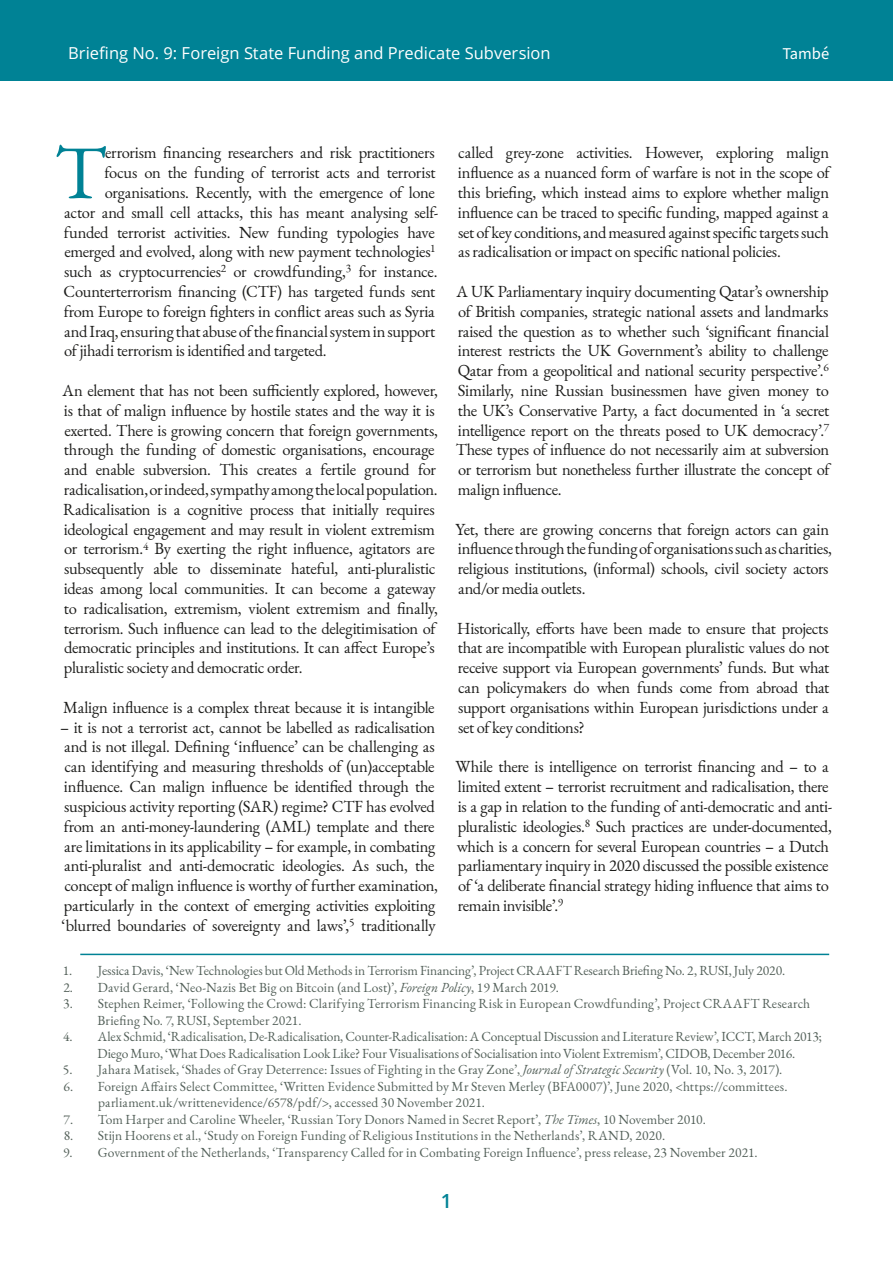
<style>
.page{position:relative;width:893px;height:1263px;background:#fff}
.page>*{position:absolute;margin:0;border:0;box-sizing:border-box;transform-origin:0 0}
.t1{font:76.8px "EB Garamond";color:#008295}
.t2{font:600 19.5px "Open Sans";color:#008295}
.t3{font:16.5px/19.8px "EB Garamond";letter-spacing:-.02em;color:#1d1d1b}
.t4{font:16.5px "Open Sans";color:#fff}
.t5{font:16.5px "Source Sans Pro";letter-spacing:-.005em;color:#fff}
.t6{font:13.5px/16.5px "EB Garamond";letter-spacing:.005em;color:#536059}
.s1{font-style:italic}
</style>
<div class="page">
<div style="left:0;top:0;width:893px;height:81px;background:#008295"></div>
<hr style="left:80px;top:954px;width:749px;height:1px;background:#008295">
<p class="t4" style="left:68px;top:42px;width:484px">Briefing No. 9: Foreign State Funding and Predicate Subversion</p>
<p class="t5" style="left:782px;top:43px;width:48px">També</p>
<h1 class="t1" style="left:55px;top:122px;width:53px">T</h1>
<p class="t3" style="left:105px;top:143px;width:331px">errorism financing researchers and risk practitioners</p>
<p class="t3" style="left:458px;top:143px;width:373px;text-align:justify">called grey-zone activities. However, exploring malign influence as a nuanced form of warfare is not in the scope of this briefing, which instead aims to explore whether malign influence can be traced to specific funding, mapped against a set of key conditions, and measured against specific targets such as radicalisation or impact on specific national policies.</p>
<p class="t3" style="left:456px;top:282px;width:376px;text-align:justify">A UK Parliamentary inquiry documenting Qatar’s ownership of British companies, strategic national assets and landmarks raised the question as to whether such ‘significant financial interest restricts the UK Government’s ability to challenge Qatar from a geopolitical and national security perspective’.<sup>6<br></sup>Similarly, nine Russian businessmen have given money to the UK’s Conservative Party, a fact documented in ‘a secret intelligence report on the threats posed to UK democracy’.<sup>7<br></sup>These types of influence do not necessarily aim at subversion or terrorism but nonetheless further illustrate the concept of malign influence.</p>
<p class="t3" style="left:456px;top:519px;width:378px">Yet, there are growing concerns that foreign actors can gain influence through the funding of organisations such as charities, religious institutions, (informal) schools, civil society actors and/or media outlets.</p>
<p class="t3" style="left:457px;top:618px;width:374px;text-align:justify">Historically, efforts have been made to ensure that projects that are incompatible with European pluralistic values do not receive support via European governments’ funds. But what can policymakers do when funds come from abroad that support organisations within European jurisdictions under a set of key conditions?</p>
<p class="t3" style="left:455px;top:757px;width:378px">While there is intelligence on terrorist financing and – to a limited extent – terrorist recruitment and radicalisation, there is a gap in relation to the funding of anti-democratic and anti&shy;pluralistic ideologies.<sup>8</sup> Such practices are under-documented, which is a concern for several European countries – a Dutch parliamentary inquiry in 2020 discussed the possible existence of ‘a deliberate financial strategy hiding influence that aims to remain invisible’.<sup>9</sup></p>
<p class="t3" style="left:105px;top:163px;width:332px">focus on the funding of terrorist acts and terrorist</p>
<p class="t3" style="left:105px;top:183px;width:331px">organisations. Recently, with the emergence of lone</p>
<p class="t3" style="left:64px;top:202px;width:376px">actor and small cell attacks, this has meant analysing self-</p>
<p class="t3" style="left:64px;top:222px;width:372px">funded terrorist activities. New funding typologies have</p>
<p class="t3" style="left:64px;top:242px;width:373px">emerged and evolved, along with new payment technologies<sup>1</sup></p>
<p class="t3" style="left:64px;top:262px;width:375px">such as cryptocurrencies<sup>2</sup> or crowdfunding,<sup>3</sup> for instance.</p>
<p class="t3" style="left:64px;top:282px;width:373px">Counterterrorism financing (CTF) has targeted funds sent</p>
<p class="t3" style="left:64px;top:301px;width:373px">from Europe to foreign fighters in conflict areas such as Syria</p>
<p class="t3" style="left:64px;top:321px;width:373px">and Iraq, ensuring that abuse of the financial system in support</p>
<p class="t3" style="left:64px;top:341px;width:264px">of jihadi terrorism is identified and targeted.</p>
<p class="t3" style="left:62px;top:381px;width:377px">An element that has not been sufficiently explored, however, is that of malign influence by hostile states and the way it is exerted. There is growing concern that foreign governments, through the funding of domestic organisations, encourage and enable subversion. This creates a fertile ground for radicalisation, or indeed, sympathy among the local population.<br>Radicalisation is a cognitive process that initially requires ideological engagement and may result in violent extremism or terrorism.<sup>4</sup> By exerting the right influence, agitators are subsequently able to disseminate hateful, anti-pluralistic ideas among local communities. It can become a gateway to radicalisation, extremism, violent extremism and finally, terrorism. Such influence can lead to the delegitimisation of democratic principles and institutions. It can affect Europe’s pluralistic society and democratic order.</p>
<p class="t3" style="left:63px;top:697px;width:373px">Malign influence is a complex threat because it is intangible</p>
<p class="t3" style="left:60px;top:717px;width:379px">– it is not a terrorist act, cannot be labelled as radicalisation and is not illegal. Defining ‘influence’ can be challenging as can identifying and measuring thresholds of (un)acceptable influence. Can malign influence be identified through the suspicious activity reporting (SAR) regime? CTF has evolved from an anti-money-laundering (AML) template and there are limitations in its applicability – for example, in combating anti-pluralist and anti-democratic ideologies. As such, the concept of malign influence is worthy of further examination, particularly in the context of emerging activities exploiting ‘blurred boundaries of sovereignty and laws’,<sup>5</sup> traditionally</p>
<p class="t6" style="left:63px;top:962px;width:724px">1. Jessica Davis, ‘New Technologies but Old Methods in Terrorism Financing’, Project CRAAFT Research Briefing No. 2, RUSI, July 2020.</p>
<p class="t6" style="left:63px;top:979px;width:497px">2. David Gerard, ‘Neo-Nazis Bet Big on Bitcoin (and Lost)’, <span class="s1">Foreign Policy</span>, 19 March 2019.</p>
<p class="t6" style="left:98px;top:995px;width:714px;text-indent:-34px">3. Stephen Reimer, ‘Following the Crowd: Clarifying Terrorism Financing Risk in European Crowdfunding’, Project CRAAFT Research<br>Briefing No. 7, RUSI, September 2021.</p>
<p class="t6" style="left:63px;top:1028px;width:760px;text-align:center">4. Alex Schmid, ‘Radicalisation, De-Radicalisation, Counter-Radicalisation: A Conceptual Discussion and Literature Review’, ICCT, March 2013;<br>Diego Muro, ‘What Does Radicalisation Look Like? Four Visualisations of Socialisation into Violent Extremism’, CIDOB, December 2016.</p>
<p class="t6" style="left:63px;top:1061px;width:721px">5. Jahara Matisek, ‘Shades of Gray Deterrence: Issues of Fighting in the Gray Zone’, <span class="s1">Journal of Strategic Security</span> (Vol. 10, No. 3, 2017).</p>
<p class="t6" style="left:98px;top:1078px;width:691px;text-indent:-35px">6. Foreign Affairs Select Committee, ‘Written Evidence Submitted by Mr Steven Merley (BFA0007)’, June 2020, &lt;https://committees. parliament.uk/writtenevidence/6578/pdf/&gt;, accessed 30 November 2021.</p>
<p class="t6" style="left:64px;top:1111px;width:644px">7. Tom Harper and Caroline Wheeler, ‘Russian Tory Donors Named in Secret Report’, <span class="s1">The Times</span>, 10 November 2010.</p>
<p class="t6" style="left:64px;top:1127px;width:603px">8. Stijn Hoorens et al., ‘Study on Foreign Funding of Religious Institutions in the Netherlands’, RAND, 2020.</p>
<p class="t6" style="left:63px;top:1144px;width:696px">9. Government of the Netherlands, ‘Transparency Called for in Combating Foreign Influence’, press release, 23 November 2021.</p>
<p class="t2" style="left:441px;top:1187px;width:13px">1</p>
</div>
